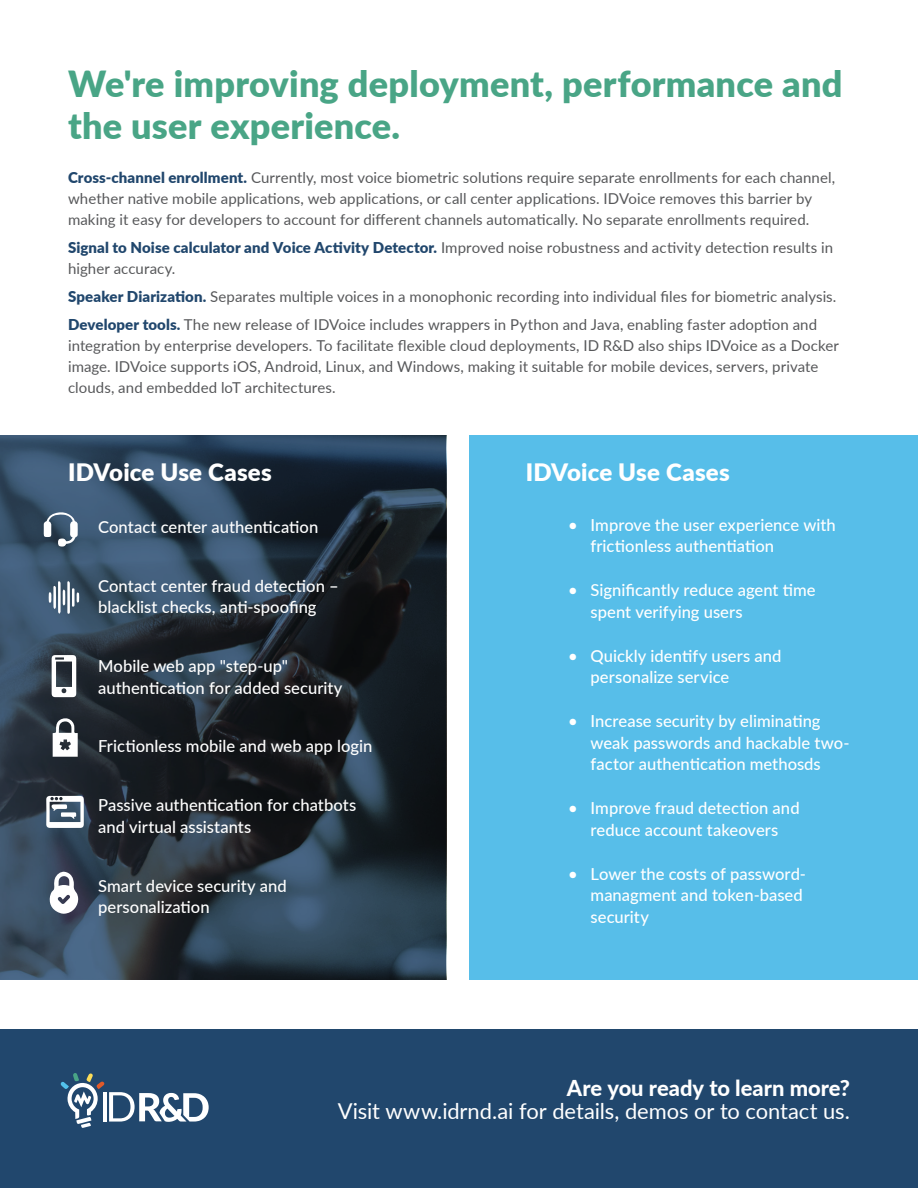
<style>
.page{position:relative;width:918px;height:1188px;background:#fff}
.page>*{position:absolute;margin:0;border:0;box-sizing:border-box;transform-origin:0 0}
.HEADING{font:900 36px/42px "Lato";letter-spacing:.005em;color:#49a586}
.HEADING-2{font:900 24px "Lato";letter-spacing:.005em;color:#fff}
._9pt_copy{font:21.9px "Lato";letter-spacing:-.005em;color:#fff}
._9pt_copy-2{font:800 21.9px "Lato";color:#fff}
._10_pt_white_copy{font:500 16.5px/21.6px "Lato";letter-spacing:.005em;color:#fff}
._10pt_copy{font:15px/21px "Lato";letter-spacing:.005em;color:#57585a}
.s1{font-weight:900;color:#21476d}
</style>
<div class="page">
<svg style="left:0;top:435px;width:446px;height:545px;background:#263442"></svg>
<div style="left:470px;top:435px;width:448px;height:545px;background:#57bee9"></div>
<div style="left:0;top:1030px;width:918px;height:158px;background:#21476d"></div>
<svg style="left:60px;top:1073px;width:149px;height:55px"></svg>
<svg style="left:44px;top:512px;width:34px;height:35px"></svg>
<svg style="left:49px;top:581px;width:30px;height:33px"></svg>
<svg style="left:52px;top:655px;width:24px;height:42px"></svg>
<svg style="left:53px;top:718px;width:25px;height:39px"></svg>
<svg style="left:46px;top:796px;width:38px;height:32px"></svg>
<svg style="left:49px;top:871px;width:29px;height:43px"></svg>
<p class="HEADING" style="left:68px;top:61px;width:776px">We're improving deployment, performance and the user experience.</p>
<p class="_10pt_copy" style="left:68px;top:167px;width:769px"><span class="s1">Cross-channel enrollment.</span> Currently, most voice biometric solutions require separate enrollments for each channel, whether native mobile applications, web applications, or call center applications. IDVoice removes this barrier by making it easy for developers to account for different channels automatically. No separate enrollments required.</p>
<p class="_10pt_copy" style="left:68px;top:237px;width:767px"><span class="s1">Signal to Noise calculator and Voice Activity Detector.</span> Improved noise robustness and activity detection results in higher accuracy.</p>
<p class="_10pt_copy" style="left:68px;top:285px;width:770px"><span class="s1">Speaker Diarization.</span> Separates multiple voices in a monophonic recording into individual files for biometric analysis.</p>
<p class="_10pt_copy" style="left:68px;top:313px;width:772px"><span class="s1">Developer tools.</span> The new release of IDVoice includes wrappers in Python and Java, enabling faster adoption and integration by enterprise developers. To facilitate flexible cloud deployments, ID R&amp;D also ships IDVoice as a Docker image. IDVoice supports iOS, Android, Linux, and Windows, making it suitable for mobile devices, servers, private clouds, and embedded loT architectures.</p>
<p class="HEADING-2" style="left:68px;top:454px;width:205px">IDVoice Use Cases</p>
<p class="HEADING-2" style="left:526px;top:454px;width:205px">IDVoice Use Cases</p>
<p class="_10_pt_white_copy" style="left:98px;top:515px;width:222px">Contact center authentication</p>
<p class="_10_pt_white_copy" style="left:591px;top:513px;width:247px;text-indent:-22px">• Improve the user experience with frictionless authentiation</p>
<p class="_10_pt_white_copy" style="left:591px;top:579px;width:227px;text-indent:-22px">• Significantly reduce agent time spent verifying users</p>
<p class="_10_pt_white_copy" style="left:591px;top:644px;width:192px;text-indent:-22px">• Quickly identify users and personalize service</p>
<p class="_10_pt_white_copy" style="left:591px;top:710px;width:260px;text-indent:-22px">• Increase security by eliminating weak passwords and hackable two&shy;factor authentication methosds</p>
<p class="_10_pt_white_copy" style="left:568px;top:797px;width:233px;text-align:center">• Improve fraud detection and reduce account takeovers</p>
<p class="_10_pt_white_copy" style="left:591px;top:862px;width:217px;text-indent:-22px">• Lower the costs of password&shy;managment and token-based security</p>
<p class="_10_pt_white_copy" style="left:98px;top:574px;width:242px">Contact center fraud detection – blacklist checks, anti-spoofing</p>
<p class="_10_pt_white_copy" style="left:98px;top:655px;width:246px">Mobile web app "step-up" authentication for added security</p>
<p class="_10_pt_white_copy" style="left:98px;top:735px;width:276px">Frictionless mobile and web app login</p>
<p class="_10_pt_white_copy" style="left:98px;top:794px;width:260px">Passive authentication for chatbots and virtual assistants</p>
<p class="_10_pt_white_copy" style="left:98px;top:874px;width:190px">Smart device security and personalization</p>
<p class="_9pt_copy-2" style="left:567px;top:1072px;width:285px">Are you ready to learn more?</p>
<p class="_9pt_copy" style="left:338px;top:1096px;width:514px">Visit www.idrnd.ai for details, demos or to contact us.</p>
</div>
